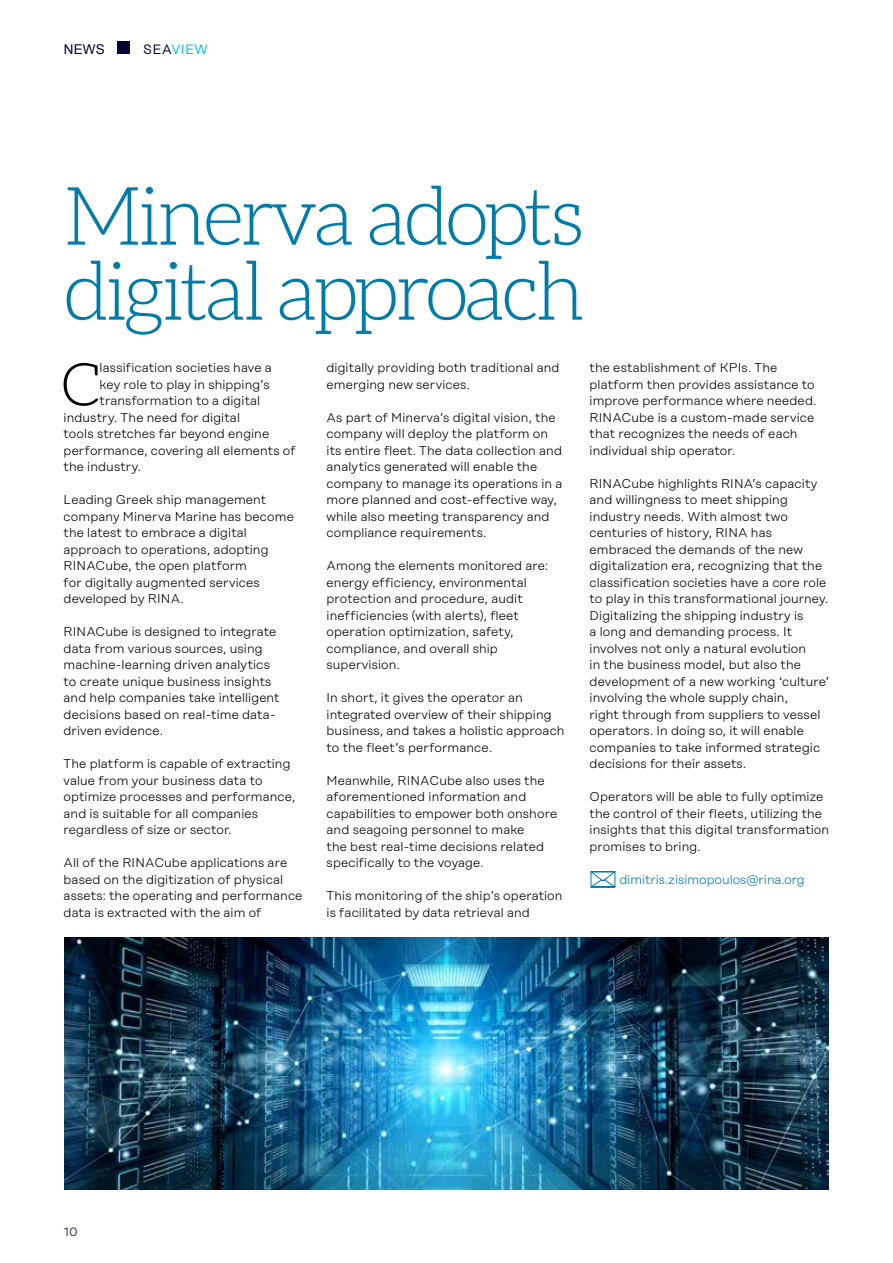
<style>
.page{position:relative;width:893px;height:1263px;background:#fff}
.page>*{position:absolute;margin:0;border:0;box-sizing:border-box;transform-origin:0 0}
.t1{font:300 81px/75px "Aleo";letter-spacing:-.05em;color:#007cab}
.t2{font:300 59.4px "Aleo";color:#000}
.t3{font:13.5px "Rational Display";letter-spacing:.01em;color:#00bcda}
.t4{font:13.5px "Arial";color:#003}
.t5{font:300 12.75px/16.5px "Rational Display";letter-spacing:.01em;color:#000}
.t6{font:300 12.75px "Rational Display";color:#007cab}
.t7{font:300 12px "Rational Display";color:#003}
.s1{color:#003}
</style>
<div class="page">
<img style="left:64px;top:937px;width:764px;height:253px">
<svg style="left:590px;top:871px;width:26px;height:17px"></svg>
<div style="left:117px;top:41px;width:13px;height:13px;background:#003"></div>
<p class="t4" style="left:64px;top:41px;width:42px">NEWS</p>
<p class="t3" style="left:143px;top:42px;width:67px"><span class="s1">SEA</span>VIEW</p>
<h1 class="t1" style="left:64px;top:178px;width:523px">Minerva adopts digital approach</h1>
<h2 class="t2" style="left:61px;top:352px;width:40px">C</h2>
<p class="t5" style="left:100px;top:360px;width:174px">lassification societies have a</p>
<p class="t5" style="left:590px;top:360px;width:228px">the establishment of KPIs. The platform then provides assistance to improve performance where needed.<br>RINACube is a custom-made service that recognizes the needs of each individual ship operator.</p>
<p class="t5" style="left:590px;top:475px;width:241px">RINACube highlights RINA’s capacity and willingness to meet shipping industry needs. With almost two centuries of history, RINA has embraced the demands of the new digitalization era, recognizing that the classification societies have a core role to play in this transformational journey.<br>Digitalizing the shipping industry is<br>a long and demanding process. It involves not only a natural evolution<br>in the business model, but also the development of a new working ‘culture’ involving the whole supply chain,<br>right through from suppliers to vessel operators. In doing so, it will enable companies to take informed strategic decisions for their assets.</p>
<p class="t5" style="left:590px;top:789px;width:241px">Operators will be able to fully optimize the control of their fleets, utilizing the insights that this digital transformation promises to bring.</p>
<p class="t6" style="left:619px;top:872px;width:187px">dimitris.zisimopoulos@rina.org</p>
<p class="t5" style="left:327px;top:360px;width:234px">digitally providing both traditional and emerging new services.</p>
<p class="t5" style="left:327px;top:409px;width:237px">As part of Minerva’s digital vision, the company will deploy the platform on its entire fleet. The data collection and analytics generated will enable the company to manage its operations in a more planned and cost-effective way, while also meeting transparency and compliance requirements.</p>
<p class="t5" style="left:327px;top:558px;width:223px">Among the elements monitored are: energy efficiency, environmental protection and procedure, audit inefficiencies (with alerts), fleet operation optimization, safety, compliance, and overall ship supervision.</p>
<p class="t5" style="left:327px;top:690px;width:239px">In short, it gives the operator an integrated overview of their shipping business, and takes a holistic approach to the fleet’s performance.</p>
<p class="t5" style="left:327px;top:772px;width:232px">Meanwhile, RINACube also uses the aforementioned information and capabilities to empower both onshore and seagoing personnel to make<br>the best real-time decisions related specifically to the voyage.</p>
<p class="t5" style="left:327px;top:888px;width:237px">This monitoring of the ship’s operation is facilitated by data retrieval and</p>
<p class="t5" style="left:100px;top:376px;width:172px">key role to play in shipping’s</p>
<p class="t5" style="left:100px;top:393px;width:162px">transformation to a digital</p>
<p class="t5" style="left:64px;top:409px;width:178px">industry. The need for digital</p>
<p class="t5" style="left:64px;top:426px;width:207px">tools stretches far beyond engine</p>
<p class="t5" style="left:64px;top:442px;width:234px">performance, covering all elements of</p>
<p class="t5" style="left:64px;top:459px;width:79px">the industry.</p>
<p class="t5" style="left:64px;top:492px;width:232px">Leading Greek ship management company Minerva Marine has become the latest to embrace a digital approach to operations, adopting<br>RINACube, the open platform<br>for digitally augmented services developed by RINA.</p>
<p class="t5" style="left:64px;top:624px;width:218px">RINACube is designed to integrate data from various sources, using machine-learning driven analytics to create unique business insights and help companies take intelligent decisions based on real-time data&shy;driven evidence.</p>
<p class="t5" style="left:64px;top:756px;width:233px">The platform is capable of extracting value from your business data to optimize processes and performance, and is suitable for all companies regardless of size or sector.</p>
<p class="t5" style="left:64px;top:855px;width:240px">All of the RINACube applications are based on the digitization of physical assets: the operating and performance data is extracted with the aim of</p>
<p class="t7" style="left:64px;top:1225px;width:15px">10</p>
</div>
